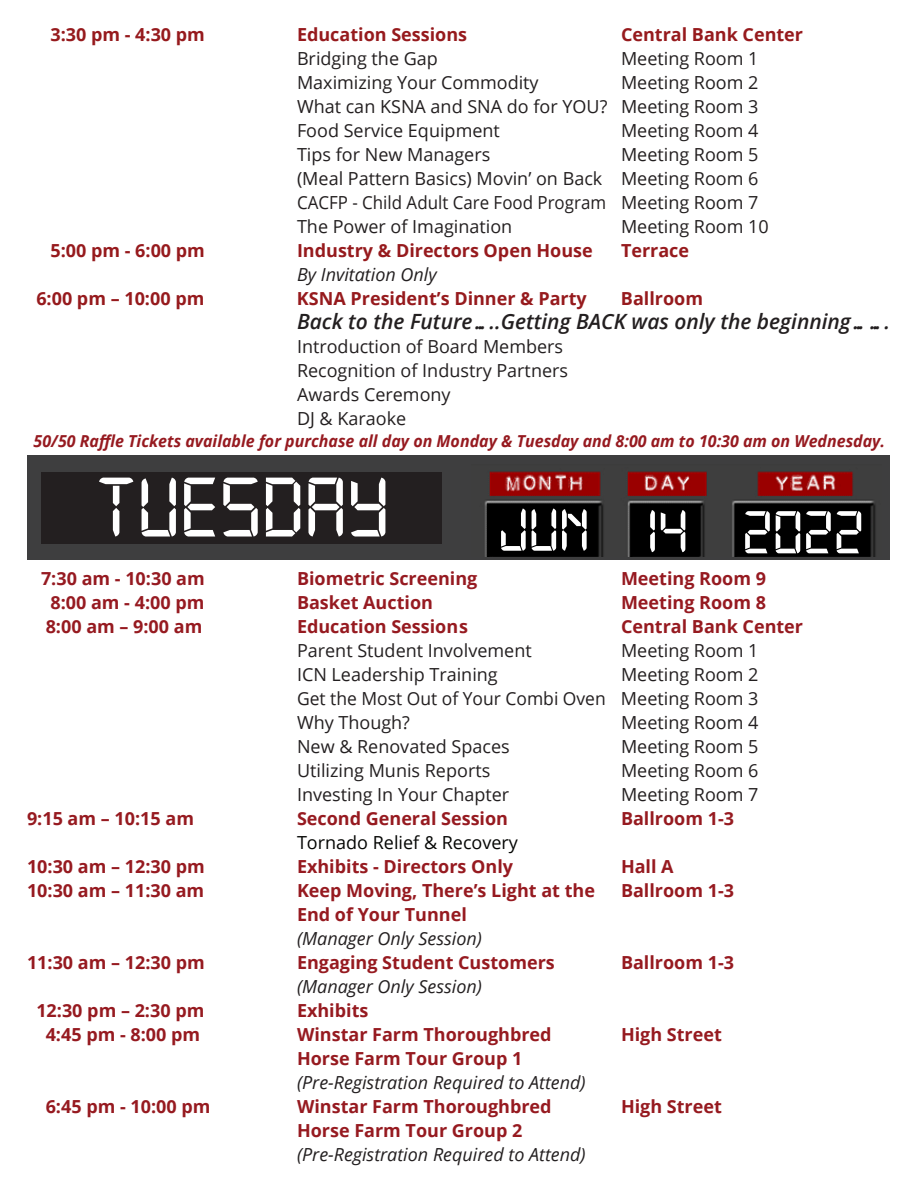
<style>
.page{position:relative;width:918px;height:1188px;background:#fff}
.page>*{position:absolute;margin:0;border:0;box-sizing:border-box;transform-origin:0 0}
.t1{font:90px "Digital 7";color:#fff}
.t2{font:64.5px "Digital 7";color:#fff}
.t3{font:italic 600 21px "Open Sans";color:#231f20}
.t4{font:18px "Open Sans";color:#231f20}
.t5{font:700 18px "Open Sans";color:#961a20}
.t6{font:700 18px "Open Sans";color:#961a1d}
.t7{font:italic 18px/24px "Open Sans";color:#231f20}
.t8{font:700 18px "Open Sans";color:#961a21}
.t9{font:18px "Open Sans";color:#231f20;scale:.94 1}
.t10{font:18px "Open Sans";color:#040503}
.t11{font:italic 700 16.5px "Open Sans";color:#961a20}
.s1{font-weight:700;font-style:normal;color:#961a20}
</style>
<div class="page">
<div style="left:27px;top:456px;width:862px;height:104px;background:#3e3e3f"></div>
<img style="left:484px;top:471px;width:392px;height:85px">
<div style="left:41px;top:472px;width:400px;height:72px;background:#231f20"></div>
<p class="t6" style="left:50px;top:22px;width:156px">3:30 pm - 4:30 pm</p>
<p class="t6" style="left:297px;top:22px;width:172px">Education Sessions</p>
<p class="t6" style="left:621px;top:22px;width:184px">Central Bank Center</p>
<p class="t4" style="left:297px;top:46px;width:142px">Bridging the Gap</p>
<p class="t4" style="left:621px;top:46px;width:139px">Meeting Room 1</p>
<p class="t4" style="left:297px;top:70px;width:243px">Maximizing Your Commodity</p>
<p class="t4" style="left:621px;top:70px;width:139px">Meeting Room 2</p>
<p class="t4" style="left:297px;top:94px;width:463px">What can KSNA and SNA do for YOU? Meeting Room 3</p>
<p class="t4" style="left:297px;top:118px;width:204px">Food Service Equipment</p>
<p class="t4" style="left:621px;top:118px;width:139px">Meeting Room 4</p>
<p class="t4" style="left:297px;top:142px;width:195px">Tips for New Managers</p>
<p class="t4" style="left:621px;top:142px;width:139px">Meeting Room 5</p>
<p class="t4" style="left:297px;top:166px;width:463px">(Meal Pattern Basics) Movin’ on Back Meeting Room 6</p>
<p class="t9" style="left:297px;top:190px;width:493px">CACFP - Child Adult Care Food Program Meeting Room 7</p>
<p class="t4" style="left:297px;top:214px;width:217px">The Power of Imagination</p>
<p class="t4" style="left:621px;top:214px;width:149px">Meeting Room 10</p>
<p class="t6" style="left:50px;top:238px;width:156px">5:00 pm - 6:00 pm</p>
<p class="t6" style="left:297px;top:238px;width:297px">Industry &amp; Directors Open House</p>
<p class="t6" style="left:621px;top:238px;width:70px">Terrace</p>
<p class="t7" style="left:297px;top:262px;width:141px">By Invitation Only</p>
<p class="t6" style="left:36px;top:286px;width:170px">6:00 pm – 10:00 pm</p>
<p class="t6" style="left:297px;top:286px;width:291px">KSNA President’s Dinner &amp; Party</p>
<p class="t6" style="left:621px;top:286px;width:84px">Ballroom</p>
<p class="t3" style="left:297px;top:307px;width:595px">Back to the Future…..Getting BACK was only the beginning…….</p>
<p class="t4" style="left:297px;top:334px;width:268px">Introduction of Board Members</p>
<p class="t4" style="left:297px;top:358px;width:273px">Recognition of Industry Partners</p>
<p class="t4" style="left:297px;top:382px;width:155px">Awards Ceremony</p>
<p class="t4" style="left:297px;top:406px;width:111px">DJ &amp; Karaoke</p>
<p class="t11" style="left:34px;top:430px;width:853px">50/50 Raffle Tickets available for purchase all day on Monday &amp; Tuesday and 8:00 am to 10:30 am on Wednesday.</p>
<p class="t1" style="left:95px;top:468px;width:296px">TUESDAY</p>
<p class="t2" style="left:498px;top:501px;width:93px">JUN</p>
<p class="t2" style="left:647px;top:503px;width:43px">14</p>
<p class="t2" style="left:742px;top:504px;width:123px">2022</p>
<p class="t8" style="left:41px;top:566px;width:165px">7:30 am - 10:30 am</p>
<p class="t8" style="left:297px;top:566px;width:182px">Biometric Screening</p>
<p class="t8" style="left:621px;top:566px;width:147px">Meeting Room 9</p>
<p class="t8" style="left:50px;top:590px;width:156px">8:00 am - 4:00 pm</p>
<p class="t8" style="left:297px;top:590px;width:137px">Basket Auction</p>
<p class="t8" style="left:621px;top:590px;width:147px">Meeting Room 8</p>
<p class="t5" style="left:46px;top:614px;width:158px">8:00 am – 9:00 am</p>
<p class="t5" style="left:297px;top:614px;width:172px">Education Sessions</p>
<p class="t5" style="left:621px;top:614px;width:184px">Central Bank Center</p>
<p class="t4" style="left:297px;top:638px;width:236px">Parent Student Involvement</p>
<p class="t4" style="left:621px;top:638px;width:139px">Meeting Room 1</p>
<p class="t4" style="left:297px;top:662px;width:202px">ICN Leadership Training</p>
<p class="t4" style="left:621px;top:662px;width:139px">Meeting Room 2</p>
<p class="t4" style="left:297px;top:686px;width:463px">Get the Most Out of Your Combi Oven Meeting Room 3</p>
<p class="t4" style="left:297px;top:710px;width:115px">Why Though?</p>
<p class="t4" style="left:621px;top:710px;width:139px">Meeting Room 4</p>
<p class="t4" style="left:297px;top:734px;width:214px">New &amp; Renovated Spaces</p>
<p class="t4" style="left:621px;top:734px;width:139px">Meeting Room 5</p>
<p class="t4" style="left:297px;top:758px;width:195px">Utilizing Munis Reports</p>
<p class="t4" style="left:621px;top:758px;width:139px">Meeting Room 6</p>
<p class="t4" style="left:297px;top:782px;width:214px">Investing In Your Chapter</p>
<p class="t4" style="left:621px;top:782px;width:139px">Meeting Room 7</p>
<p class="t5" style="left:27px;top:806px;width:169px">9:15 am – 10:15 am</p>
<p class="t5" style="left:297px;top:806px;width:213px">Second General Session</p>
<p class="t5" style="left:621px;top:806px;width:115px">Ballroom 1-3</p>
<p class="t10" style="left:297px;top:830px;width:223px">Tornado Relief &amp; Recovery</p>
<p class="t5" style="left:27px;top:854px;width:179px">10:30 am – 12:30 pm</p>
<p class="t5" style="left:297px;top:854px;width:218px">Exhibits - Directors Only</p>
<p class="t5" style="left:621px;top:854px;width:54px">Hall A</p>
<p class="t5" style="left:27px;top:878px;width:179px">10:30 am – 11:30 am</p>
<p class="t5" style="left:297px;top:878px;width:300px">Keep Moving, There’s Light at the</p>
<p class="t5" style="left:621px;top:878px;width:115px">Ballroom 1-3</p>
<p class="t7" style="left:297px;top:902px;width:187px"><span class="s1">End of Your Tunnel </span>(Manager Only Session)</p>
<p class="t5" style="left:27px;top:950px;width:179px">11:30 am – 12:30 pm</p>
<p class="t5" style="left:297px;top:950px;width:259px">Engaging Student Customers</p>
<p class="t5" style="left:621px;top:950px;width:115px">Ballroom 1-3</p>
<p class="t7" style="left:297px;top:974px;width:187px">(Manager Only Session)</p>
<p class="t5" style="left:36px;top:998px;width:170px">12:30 pm – 2:30 pm</p>
<p class="t5" style="left:297px;top:998px;width:73px">Exhibits</p>
<p class="t5" style="left:46px;top:1022px;width:156px">4:45 pm - 8:00 pm</p>
<p class="t5" style="left:297px;top:1022px;width:256px">Winstar Farm Thoroughbred</p>
<p class="t5" style="left:621px;top:1022px;width:102px">High Street</p>
<p class="t5" style="left:297px;top:1046px;width:227px">Horse Farm Tour Group 1</p>
<p class="t7" style="left:297px;top:1070px;width:290px">(Pre-Registration Required to Attend)</p>
<p class="t5" style="left:46px;top:1094px;width:166px">6:45 pm - 10:00 pm</p>
<p class="t5" style="left:297px;top:1094px;width:256px">Winstar Farm Thoroughbred</p>
<p class="t5" style="left:621px;top:1094px;width:102px">High Street</p>
<p class="t5" style="left:297px;top:1118px;width:227px">Horse Farm Tour Group 2</p>
<p class="t7" style="left:297px;top:1142px;width:290px">(Pre-Registration Required to Attend)</p>
</div>
